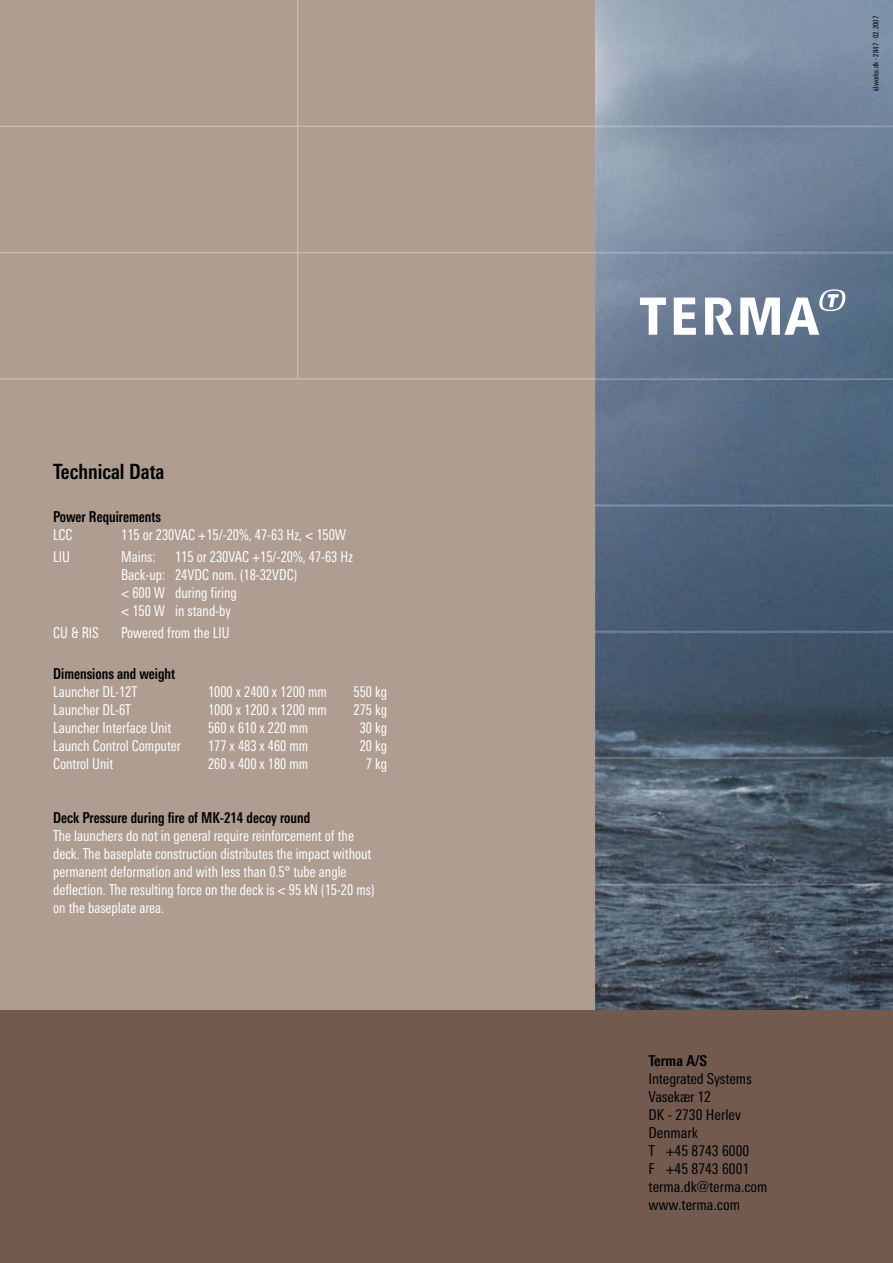
<style>
.page{position:relative;width:893px;height:1263px;background:#fff}
.page>*{position:absolute;margin:0;border:0;box-sizing:border-box;transform-origin:0 0}
.t1{font:700 condensed 21px "Linotype Univers";color:#000;scale:.95 1}
.t2{font:condensed 15px/18px "Linotype Univers";color:#fff;scale:.91 1}
.t3{font:condensed 15px/18px "Linotype Univers";color:#000}
.t4{font:700 condensed 15px "Linotype Univers";color:#000;scale:.91 1}
.t5{font:700 condensed 15px "Linotype Univers";color:#000}
.t6{font:condensed 7.5px "Linotype Univers";color:#000}
</style>
<div class="page">
<div style="left:0;top:0;width:893px;height:1054px;background:#af9d92"></div>
<img style="left:595px;top:0;width:298px;height:1010px">
<div style="left:0;top:1010px;width:893px;height:253px;background:#725a4f"></div>
<svg style="left:674px;top:298px;width:22px;height:37px"></svg>
<svg style="left:640px;top:298px;width:26px;height:37px"></svg>
<svg style="left:705px;top:298px;width:29px;height:37px"></svg>
<svg style="left:740px;top:289px;width:106px;height:46px"></svg>
<hr style="left:0;top:126px;width:595px;height:1px;background:#cbbeb6">
<hr style="left:297px;top:0;width:1px;height:379px;background:#cbbeb6">
<hr style="left:0;top:252px;width:595px;height:1px;background:#cbbeb6">
<hr style="left:0;top:378px;width:595px;height:1px;background:#cbbeb6">
<h1 class="t1" style="left:53px;top:459px;width:119px">Technical Data</h1>
<p class="t4" style="left:53px;top:507px;width:120px">Power Requirements</p>
<p class="t2" style="left:53px;top:525px;width:23px">LCC</p>
<p class="t2" style="left:121px;top:525px;width:249px">115 or 230VAC +15/-20%, 47-63 Hz, &lt; 150W</p>
<p class="t2" style="left:53px;top:548px;width:20px">LIU</p>
<p class="t2" style="left:121px;top:548px;width:39px">Mains:</p>
<p class="t2" style="left:121px;top:548px;width:256px;text-indent:54px">115 or 230VAC +15/-20%, 47-63 Hz<br>Back-up: 24VDC nom. (18-32VDC)<br>&lt; 600 W during firing<br>&lt; 150 W in stand-by</p>
<p class="t2" style="left:53px;top:624px;width:52px">CU &amp; RIS</p>
<p class="t2" style="left:121px;top:624px;width:121px">Powered from the LIU</p>
<p class="t4" style="left:53px;top:664px;width:136px">Dimensions and weight</p>
<p class="t2" style="left:53px;top:682px;width:94px">Launcher DL-12T</p>
<p class="t2" style="left:208px;top:682px;width:132px">1000 x 2400 x 1200 mm</p>
<p class="t2" style="left:354px;top:682px;width:38px">550 kg</p>
<p class="t2" style="left:53px;top:700px;width:87px">Launcher DL-6T</p>
<p class="t2" style="left:208px;top:700px;width:132px">1000 x 1200 x 1200 mm</p>
<p class="t2" style="left:354px;top:700px;width:38px">275 kg</p>
<p class="t2" style="left:53px;top:718px;width:131px">Launcher Interface Unit</p>
<p class="t2" style="left:208px;top:718px;width:112px">560 x 610 x 220 mm</p>
<p class="t2" style="left:360px;top:718px;width:32px">30 kg</p>
<p class="t2" style="left:53px;top:736px;width:142px">Launch Control Computer</p>
<p class="t2" style="left:208px;top:736px;width:112px">177 x 483 x 460 mm</p>
<p class="t2" style="left:360px;top:736px;width:32px">20 kg</p>
<p class="t2" style="left:53px;top:754px;width:68px">Control Unit</p>
<p class="t2" style="left:208px;top:754px;width:112px">260 x 400 x 180 mm</p>
<p class="t2" style="left:366px;top:754px;width:25px">7 kg</p>
<p class="t4" style="left:53px;top:808px;width:284px">Deck Pressure during fire of MK-214 decoy round</p>
<p class="t2" style="left:53px;top:826px;width:355px">The launchers do not in general require reinforcement of the deck. The baseplate construction distributes the impact without permanent deformation and with less than 0.5° tube angle deflection. The resulting force on the deck is &lt; 95 kN (15-20 ms) on the baseplate area.</p>
<p class="t6" style="left:871px;top:91px;width:77px;rotate:-90deg">idworks.dk · 2847 · 02.2007</p>
<p class="t5" style="left:648px;top:1051px;width:60px">Terma A/S</p>
<p class="t3" style="left:648px;top:1069px;width:121px">Integrated Systems<br>Vasekær 12<br>DK - 2730 Herlev<br>Denmark<br>T +45 8743 6000<br>F +45 8743 6001 terma.dk@terma.com www.terma.com</p>
</div>
